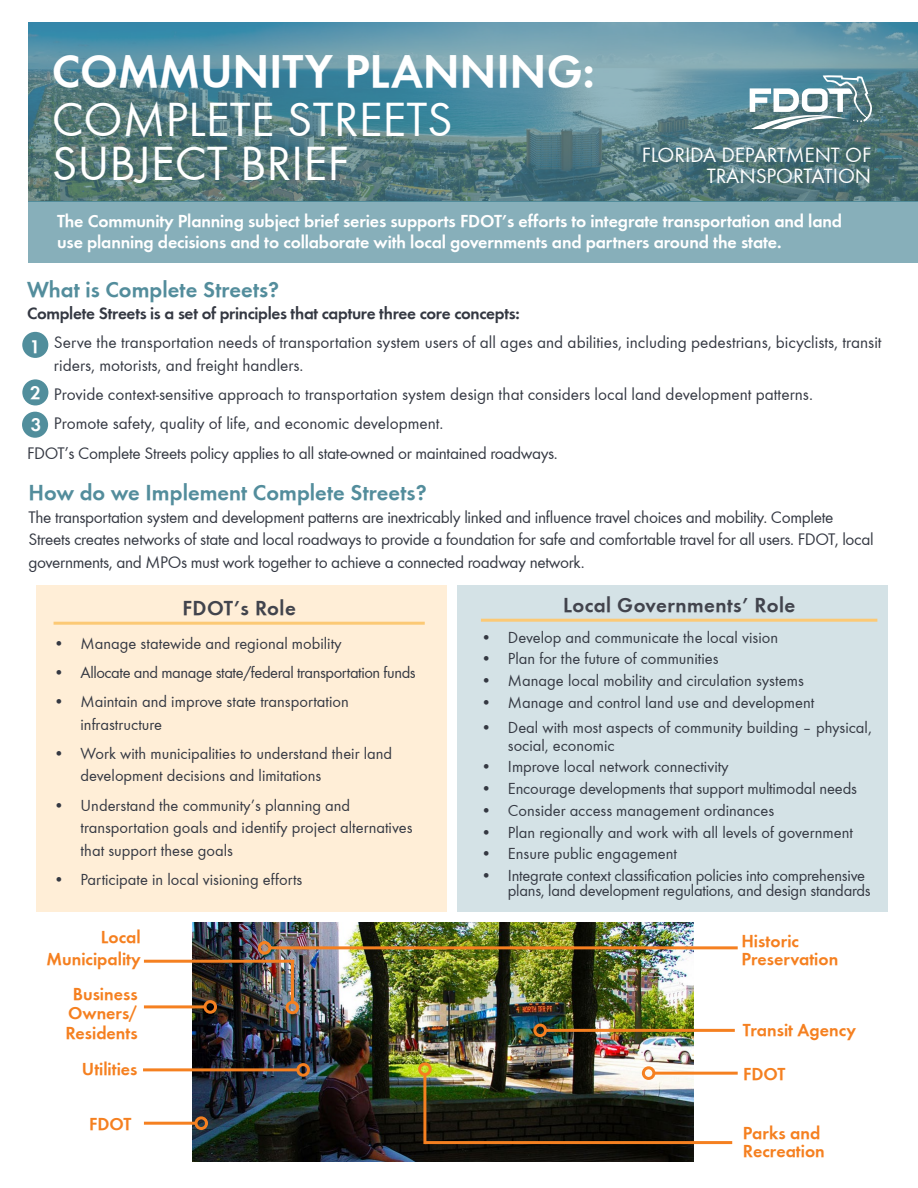
<style>
.page{position:relative;width:918px;height:1188px;background:#fff}
.page>*{position:absolute;margin:0;border:0;box-sizing:border-box;transform-origin:0 0}
.t1{font:49.5px/43.5px "Function";color:#fff}
.t2{font:700 47.55px "Function";letter-spacing:-.005em;color:#fff}
.t3{font:700 22.5px "Function";color:#538d9c}
.t4{font:21.3px/21.3px "Function";letter-spacing:-.005em;color:#fff;text-align:right}
.t5{font:700 21px "Function";letter-spacing:.02em;color:#42444d}
.t6{font:700 18.9px/32.2px "Function";color:#fff}
.t7{font:700 18px/21px "Function";letter-spacing:-.01em;color:#fff}
.t8{font:700 18px/19.5px "Function";color:#f58020}
.t9{font:17.25px/22.5px "Function";letter-spacing:-.015em;color:#343842}
.t10{font:700 17.25px "Function";letter-spacing:-.02em;color:#343842}
.t11{font:16.5px/22.5px "Function";color:#343842}
.t12{font:16.5px "Function";letter-spacing:-.025em;color:#343842}
</style>
<div class="page">
<img style="left:28px;top:22px;width:890px;height:179px">
<div style="left:28px;top:202px;width:890px;height:60px;background:#87afba"></div>
<svg style="left:750px;top:75px;width:121px;height:54px"></svg>
<div style="left:36px;top:585px;width:411px;height:327px;background:#ffeed7"></div>
<div style="left:457px;top:585px;width:431px;height:327px;background:#d4e2e6"></div>
<hr style="left:54px;top:622px;width:371px;height:3px;background:#fcc975">
<hr style="left:481px;top:619px;width:396px;height:3px;background:#fcc975">
<img style="left:192px;top:923px;width:501px;height:238px">
<hr style="left:144px;top:1122px;width:52px;height:3px;background:#f58020">
<div style="left:195px;top:1116px;width:13px;height:14px;border:3px solid #f58020;border-radius:50%"></div>
<hr style="left:143px;top:1068px;width:155px;height:3px;background:#f58020">
<div style="left:296px;top:1063px;width:14px;height:14px;border:3px solid #f58020;border-radius:50%"></div>
<hr style="left:144px;top:1005px;width:61px;height:3px;background:#f58020">
<div style="left:204px;top:1000px;width:13px;height:14px;border:3px solid #f58020;border-radius:50%"></div>
<hr style="left:654px;top:1072px;width:84px;height:3px;background:#f58020">
<div style="left:642px;top:1066px;width:13px;height:14px;border:3px solid #f58020;border-radius:50%"></div>
<hr style="left:545px;top:1029px;width:190px;height:3px;background:#f58020">
<div style="left:533px;top:1024px;width:14px;height:13px;border:3px solid #f58020;border-radius:50%"></div>
<hr style="left:270px;top:946px;width:468px;height:3px;background:#f58020">
<div style="left:258px;top:941px;width:13px;height:14px;border:3px solid #f58020;border-radius:50%"></div>
<hr style="left:423px;top:1074px;width:3px;height:70px;background:#f58020">
<div style="left:418px;top:1062px;width:14px;height:14px;border:3px solid #f58020;border-radius:50%"></div>
<hr style="left:425px;top:1141px;width:307px;height:3px;background:#f58020">
<hr style="left:291px;top:961px;width:3px;height:41px;background:#f58020">
<div style="left:286px;top:1001px;width:13px;height:13px;border:3px solid #f58020;border-radius:50%"></div>
<hr style="left:144px;top:960px;width:150px;height:3px;background:#f58020">
<div style="left:22px;top:379px;width:26px;height:26px;background:#518e9c;border-radius:50%"></div>
<div style="left:22px;top:412px;width:26px;height:26px;background:#518e9c;border-radius:50%"></div>
<div style="left:22px;top:332px;width:26px;height:26px;background:#518e9c;border-radius:50%"></div>
<h2 class="t2" style="left:52px;top:42px;width:544px">COMMUNITY PLANNING:</h2>
<h1 class="t1" style="left:52px;top:98px;width:402px">COMPLETE STREETS<br>SUBJECT BRIEF</h1>
<p class="t4" style="left:642px;top:144px;width:231px">FLORIDA DEPARTMENT OF<br>TRANSPORTATION</p>
<p class="t7" style="left:57px;top:211px;width:786px">The Community Planning subject brief series supports FDOT’s efforts to integrate transportation and land use planning decisions and to collaborate with local governments and partners around the state.</p>
<h3 class="t3" style="left:27px;top:276px;width:254px">What is Complete Streets?</h3>
<p class="t10" style="left:27px;top:303px;width:494px">Complete Streets is a set of principles that capture three core concepts:</p>
<p class="t9" style="left:54px;top:332px;width:829px;text-indent:-27px">• Serve the transportation needs of transportation system users of all ages and abilities, including pedestrians, bicyclists, transit riders, motorists, and freight handlers.</p>
<p class="t9" style="left:27px;top:383px;width:787px">• Provide context-sensitive approach to transportation system design that considers local land development patterns.</p>
<p class="t9" style="left:27px;top:409px;width:532px;line-height:29.2px">• Promote safety, quality of life, and economic development.<br>FDOT’s Complete Streets policy applies to all state-owned or maintained roadways.</p>
<p class="t6" style="left:30px;top:330px;width:12px">1</p>
<p class="t6" style="left:30px;top:376px;width:13px">2<br>3</p>
<h3 class="t3" style="left:28px;top:479px;width:400px">How do we Implement Complete Streets?</h3>
<p class="t9" style="left:28px;top:506px;width:847px">The transportation system and development patterns are inextricably linked and influence travel choices and mobility. Complete<br>Streets creates networks of state and local roadways to provide a foundation for safe and comfortable travel for all users. FDOT, local governments, and MPOs must work together to achieve a connected roadway network.</p>
<p class="t5" style="left:182px;top:595px;width:115px">FDOT’s Role</p>
<p class="t11" style="left:54px;top:632px;width:290px">• Manage statewide and regional mobility</p>
<p class="t12" style="left:54px;top:663px;width:364px">• Allocate and manage state/federal transportation funds</p>
<p class="t11" style="left:81px;top:691px;width:270px;text-indent:-27px">• Maintain and improve state transportation infrastructure</p>
<p class="t11" style="left:81px;top:742px;width:313px;text-indent:-27px">• Work with municipalities to understand their land development decisions and limitations</p>
<p class="t11" style="left:81px;top:794px;width:333px;text-indent:-27px">• Understand the community’s planning and transportation goals and identify project alternatives that support these goals</p>
<p class="t11" style="left:54px;top:868px;width:250px">• Participate in local visioning efforts</p>
<p class="t8" style="left:47px;top:926px;width:96px;line-height:21.6px;text-align:right">Local<br>Municipality</p>
<p class="t8" style="left:65px;top:984px;width:74px;text-align:center">Business<br>Owners/<br>Residents</p>
<p class="t8" style="left:82px;top:1059px;width:57px">Utilities</p>
<p class="t8" style="left:89px;top:1114px;width:44px">FDOT</p>
<p class="t5" style="left:563px;top:592px;width:234px">Local Governments’ Role</p>
<p class="t11" style="left:481px;top:626px;width:299px">• Develop and communicate the local vision</p>
<p class="t11" style="left:481px;top:648px;width:239px">• Plan for the future of communities</p>
<p class="t11" style="left:481px;top:670px;width:324px">• Manage local mobility and circulation systems</p>
<p class="t11" style="left:481px;top:691px;width:335px">• Manage and control land use and development</p>
<p class="t11" style="left:508px;top:718px;width:365px;line-height:18px;text-indent:-27px">• Deal with most aspects of community building – physical, social, economic</p>
<p class="t11" style="left:481px;top:756px;width:249px">• Improve local network connectivity</p>
<p class="t11" style="left:481px;top:778px;width:378px">• Encourage developments that support multimodal needs</p>
<p class="t11" style="left:481px;top:799px;width:295px">• Consider access management ordinances</p>
<p class="t11" style="left:481px;top:821px;width:374px">• Plan regionally and work with all levels of government</p>
<p class="t11" style="left:481px;top:843px;width:198px">• Ensure public engagement</p>
<p class="t11" style="left:508px;top:868px;width:364px;line-height:15px;text-indent:-27px">• Integrate context classification policies into comprehensive plans, land development regulations, and design standards</p>
<p class="t8" style="left:741px;top:932px;width:98px;line-height:18px">Historic<br>Preservation</p>
<p class="t8" style="left:743px;top:1020px;width:115px">Transit Agency</p>
<p class="t8" style="left:743px;top:1064px;width:44px">FDOT</p>
<p class="t8" style="left:743px;top:1124px;width:83px;line-height:18px">Parks and<br>Recreation</p>
</div>
